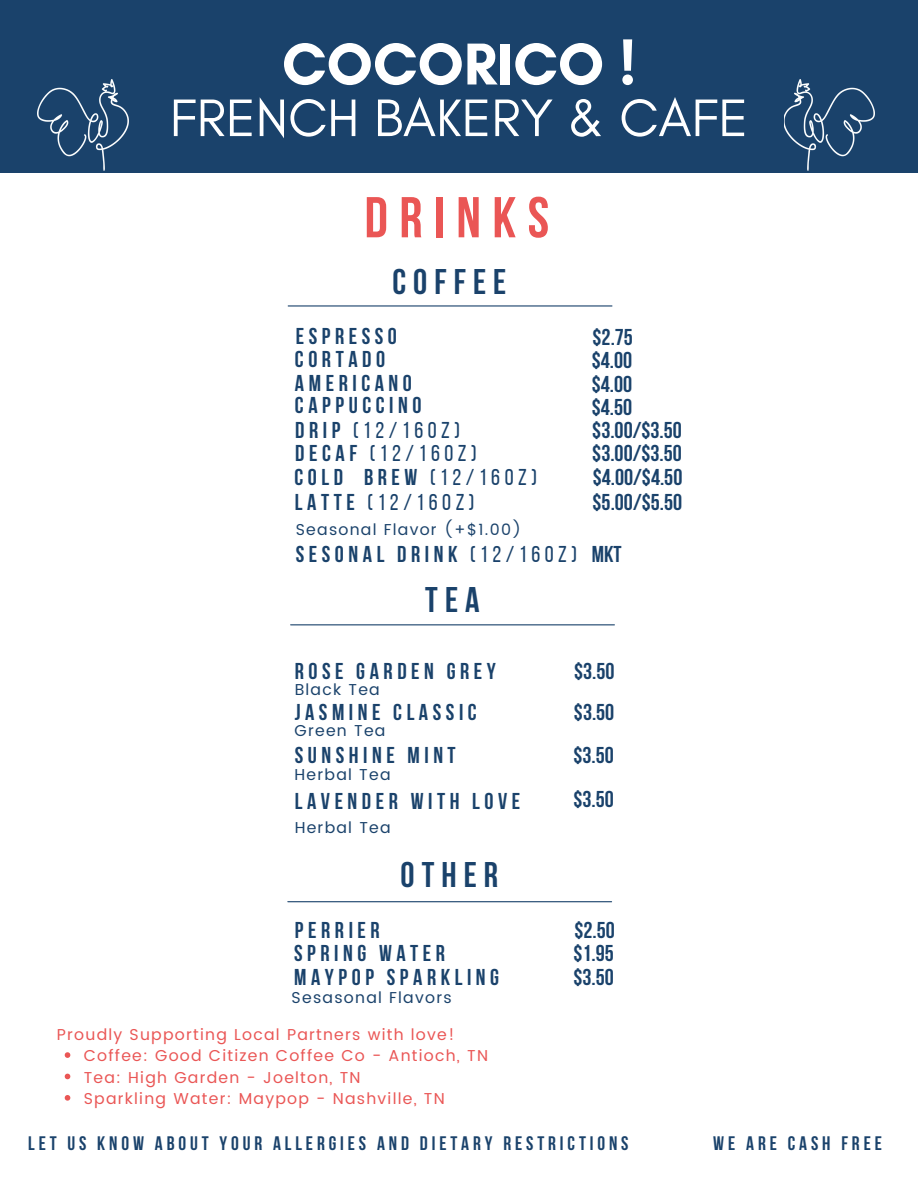
<style>
.page{position:relative;width:918px;height:1188px;background:#fff}
.page>*{position:absolute;margin:0;border:0;box-sizing:border-box;transform-origin:0 0}
.t1{font:700 60.15px "Glacial Indifference";color:#fff}
.t2{font:700 57.45px "Bebas Neue";letter-spacing:.2em;color:#ea5655}
.t3{font:53.7px "Glacial Indifference";color:#fff}
.t4{font:700 35.55px "Bebas Neue";letter-spacing:.2em;color:#1a426b}
.t5{font:700 22.8px "Bebas Neue";letter-spacing:.2em;color:#1a426b}
.t6{font:22.8px "Bebas Neue";letter-spacing:.2em;color:#1a426b}
.t7{font:700 19.5px "Bebas Neue";letter-spacing:.2em;color:#1a426b}
.t8{font:15.75px "Poppins";letter-spacing:.08em;color:#ea5655}
.t9{font:15.75px "Poppins";letter-spacing:.08em;color:#1a426b}
.s1{font-weight:700}
.s2{font-weight:400}
</style>
<div class="page">
<div style="left:0;top:0;width:918px;height:173px;background:#1a426b"></div>
<img style="left:38px;top:80px;width:91px;height:91px">
<img style="left:784px;top:80px;width:91px;height:91px">
<hr style="left:291px;top:624px;width:323px;height:1px;background:#1a426b">
<hr style="left:288px;top:901px;width:324px;height:1px;background:#1a426b">
<hr style="left:288px;top:305px;width:324px;height:2px;background:#1a426b">
<svg style="left:65px;top:1052px;width:5px;height:6px"></svg>
<svg style="left:65px;top:1074px;width:5px;height:5px"></svg>
<svg style="left:65px;top:1095px;width:5px;height:6px"></svg>
<h2 class="t1" style="left:282px;top:27px;width:356px">COCORICO !</h2>
<h2 class="t3" style="left:170px;top:85px;width:580px">FRENCH BAKERY &amp; CAFE</h2>
<h4 class="t2" style="left:364px;top:194px;width:186px">DRINKS</h4>
<h5 class="t4" style="left:392px;top:268px;width:115px">COFFEE</h5>
<h1 class="t5" style="left:296px;top:327px;width:103px">ESPRESSO</h1>
<h3 class="t5" style="left:593px;top:328px;width:42px">$2.75</h3>
<h4 class="t5" style="left:295px;top:350px;width:92px">CORTADO</h4>
<h4 class="t5" style="left:592px;top:351px;width:42px">$4.00</h4>
<h4 class="t5" style="left:295px;top:374px;width:119px">AMERICANO</h4>
<h4 class="t5" style="left:592px;top:375px;width:42px">$4.00</h4>
<h4 class="t5" style="left:295px;top:396px;width:128px">CAPPUCCINO</h4>
<h4 class="t5" style="left:592px;top:397px;width:42px">$4.50</h4>
<h4 class="t6" style="left:295px;top:421px;width:166px"><span class="s1">DRIP</span> (12/16OZ)</h4>
<h6 class="t5" style="left:592px;top:421px;width:91px">$3.00/$3.50</h6>
<h5 class="t6" style="left:295px;top:444px;width:183px"><span class="s1">DECAF</span> (12/16OZ)</h5>
<p class="t5" style="left:592px;top:444px;width:91px">$3.00/$3.50</p>
<p class="t6" style="left:295px;top:468px;width:244px"><span class="s1">COLD BREW</span> (12/16OZ)</p>
<p class="t5" style="left:593px;top:468px;width:91px">$4.00/$4.50</p>
<h6 class="t6" style="left:295px;top:492px;width:181px"><span class="s1">LATTE</span> (12/16OZ)</h6>
<h4 class="t5" style="left:593px;top:492px;width:91px">$5.00/$5.50</h4>
<p class="t9" style="left:296px;top:521px;width:227px">Seasonal Flavor (+$1.00)</p>
<p class="t5" style="left:296px;top:545px;width:283px">SESONAL DRINK <span class="s2">(12/16OZ)</span></p>
<p class="t5" style="left:592px;top:545px;width:31px">MKT</p>
<h6 class="t4" style="left:425px;top:586px;width:56px">TEA</h6>
<h6 class="t5" style="left:295px;top:662px;width:203px">ROSE GARDEN GREY</h6>
<h4 class="t5" style="left:574px;top:662px;width:42px">$3.50</h4>
<h4 class="t9" style="left:295px;top:680px;width:87px">Black Tea</h4>
<h5 class="t5" style="left:295px;top:703px;width:184px">JASMINE CLASSIC</h5>
<p class="t5" style="left:574px;top:703px;width:42px">$3.50</p>
<h4 class="t9" style="left:295px;top:722px;width:92px">Green Tea</h4>
<h5 class="t5" style="left:295px;top:746px;width:163px">SUNSHINE MINT</h5>
<h4 class="t5" style="left:574px;top:746px;width:42px">$3.50</h4>
<h5 class="t9" style="left:295px;top:766px;width:98px">Herbal Tea</h5>
<h4 class="t5" style="left:295px;top:792px;width:227px">LAVENDER WITH LOVE</h4>
<h5 class="t5" style="left:574px;top:790px;width:42px">$3.50</h5>
<h4 class="t9" style="left:295px;top:818px;width:98px">Herbal Tea</h4>
<h4 class="t4" style="left:401px;top:861px;width:99px">OTHER</h4>
<p class="t5" style="left:295px;top:921px;width:86px">PERRIER</p>
<h6 class="t5" style="left:574px;top:921px;width:42px">$2.50</h6>
<h3 class="t5" style="left:294px;top:944px;width:152px">SPRING WATER</h3>
<h5 class="t5" style="left:574px;top:944px;width:42px">$1.95</h5>
<p class="t5" style="left:294px;top:968px;width:207px">MAYPOP SPARKLING</p>
<h5 class="t5" style="left:574px;top:968px;width:42px">$3.50</h5>
<p class="t9" style="left:292px;top:988px;width:162px">Sesasonal Flavors</p>
<h4 class="t8" style="left:57px;top:1025px;width:399px">Proudly Supporting Local Partners with love!</h4>
<h4 class="t8" style="left:84px;top:1047px;width:406px">Coffee: Good Citizen Coffee Co - Antioch, TN</h4>
<h4 class="t8" style="left:84px;top:1068px;width:278px">Tea: High Garden - Joelton, TN</h4>
<h3 class="t8" style="left:84px;top:1089px;width:363px">Sparkling Water: Maypop - Nashville, TN</h3>
<p class="t7" style="left:28px;top:1135px;width:602px">LET US KNOW ABOUT YOUR ALLERGIES AND DIETARY RESTRICTIONS</p>
<p class="t7" style="left:713px;top:1135px;width:170px">WE ARE CASH FREE</p>
</div>
